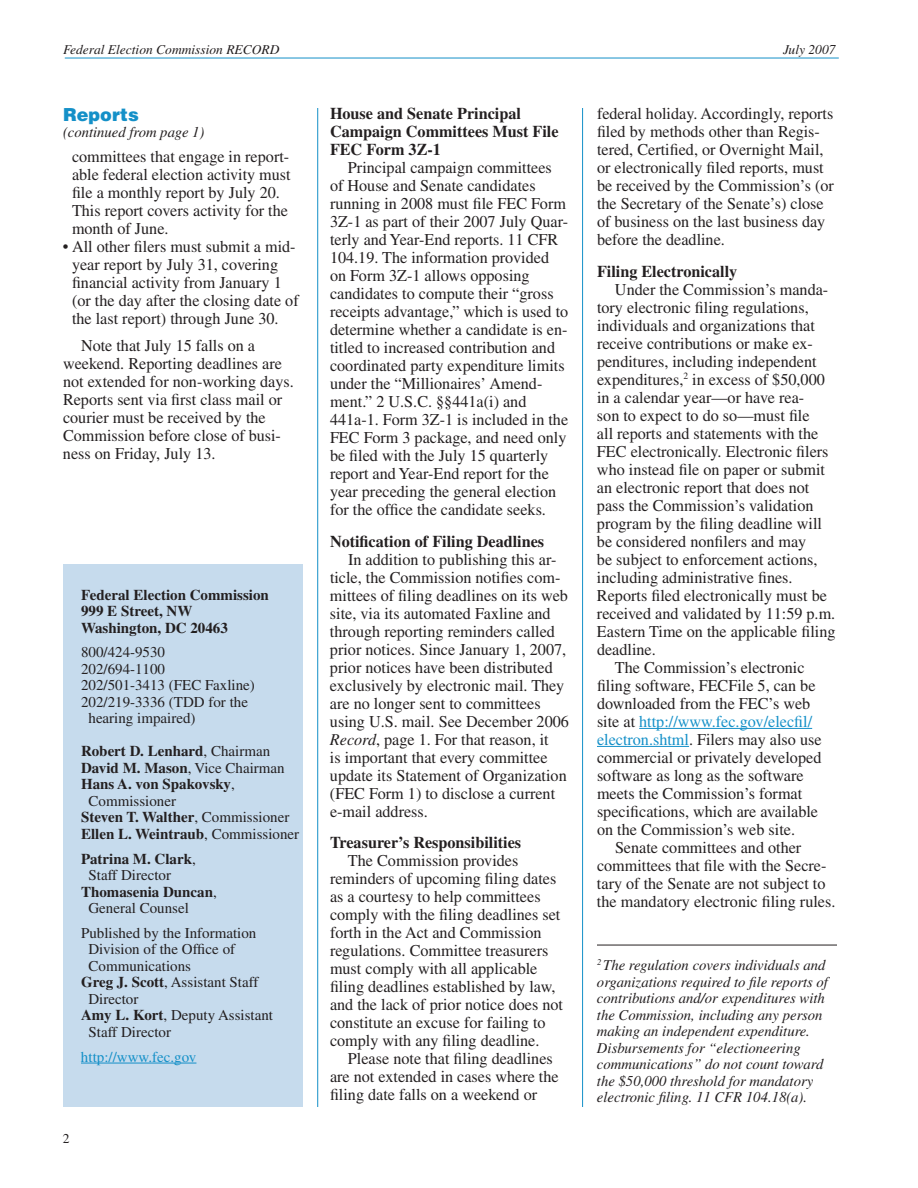
<style>
.page{position:relative;width:918px;height:1188px;background:#fff}
.page>*{position:absolute;margin:0;border:0;box-sizing:border-box;transform-origin:0 0}
.t1{font:900 18px "Helvetica LT Std";color:#1490c8}
.t2{font:16.5px/18px "Times LT Std";color:#231f20}
.t3{font:700 16.5px/18px "Times LT Std";color:#231f20}
.t4{font:16.5px "Times LT Std";color:#1490c8}
.t5{font:italic 15px/16.5px "Times LT Std";color:#231f20}
.t6{font:15px "Times LT Std";color:#231f20}
.t7{font:700 15px/16.5px "Times LT Std";color:#231f20}
.t8{font:15px "Times LT Std";color:#1490c8}
.t9{font:italic 13.5px "Times LT Std";color:#231f20}
.t10{font:13.5px "Times LT Std";color:#231f20}
.s1{font-weight:400}
.s2{font-weight:700}
.s3{font-style:italic}
.s4{color:#231f20}
.s5{color:#1490c8}
</style>
<div class="page">
<hr style="left:317px;top:108px;width:1px;height:999px;background:#1490c8">
<hr style="left:582px;top:108px;width:1px;height:999px;background:#1490c8">
<hr style="left:65px;top:58px;width:774px;height:1px;background:#1490c8">
<div style="left:63px;top:564px;width:240px;height:543px;background:#c6dbed"></div>
<hr style="left:81px;top:1063px;width:115px;height:1px;background:#1490c8">
<hr style="left:639px;top:728px;width:173px;height:1px;background:#1490c8">
<hr style="left:597px;top:746px;width:92px;height:1px;background:#1490c8">
<hr style="left:597px;top:945px;width:240px;height:1px;background:#231f20">
<p class="t9" style="left:63px;top:42px;width:218px">Federal Election Commission RECORD</p>
<p class="t9" style="left:783px;top:42px;width:54px">July 2007</p>
<p class="t1" style="left:63px;top:103px;width:77px">Reports</p>
<p class="t5" style="left:63px;top:124px;width:143px">(continued from page 1)</p>
<p class="t2" style="left:72px;top:148px;width:220px">committees that engage in report&shy;able federal election activity must file a monthly report by July 20.<br>This report covers activity for the month of June.</p>
<p class="t2" style="left:72px;top:238px;width:228px;text-indent:-9px">• All other filers must submit a mid&shy;year report by July 31, covering financial activity from January 1 (or the day after the closing date of the last report) through June 30.</p>
<p class="t2" style="left:63px;top:336px;width:232px;text-indent:18px">Note that July 15 falls on a weekend. Reporting deadlines are not extended for non-working days.<br>Reports sent via first class mail or courier must be received by the<br>Commission before close of busi&shy;ness on Friday, July 13.</p>
<p class="t7" style="left:81px;top:586px;width:189px">Federal Election Commission<br>999 E Street, NW<br>Washington, DC 20463</p>
<p class="t6" style="left:81px;top:644px;width:86px">800/424-9530</p>
<p class="t6" style="left:81px;top:660px;width:86px">202/694-1100</p>
<p class="t6" style="left:81px;top:677px;width:175px">202/501-3413 (FEC Faxline)</p>
<p class="t6" style="left:81px;top:693px;width:169px">202/219-3336 (TDD for the</p>
<p class="t6" style="left:88px;top:710px;width:109px">hearing impaired)</p>
<p class="t7" style="left:81px;top:743px;width:191px">Robert D. Lenhard<span class="s1">, Chairman</span></p>
<p class="t6" style="left:81px;top:759px;width:205px"><span class="s2">David M. Mason</span>, Vice Chairman</p>
<p class="t7" style="left:81px;top:776px;width:155px">Hans A. von Spakovsky<span class="s1">,</span></p>
<p class="t6" style="left:88px;top:792px;width:89px">Commissioner</p>
<p class="t7" style="left:81px;top:809px;width:210px">Steven T. Walther<span class="s1">, Commissioner</span></p>
<p class="t7" style="left:81px;top:825px;width:220px">Ellen L. Weintraub<span class="s1">, Commissioner</span></p>
<p class="t7" style="left:81px;top:850px;width:116px">Patrina M. Clark<span class="s1">,</span></p>
<p class="t6" style="left:88px;top:867px;width:84px">Staff Director</p>
<p class="t7" style="left:81px;top:883px;width:137px">Thomasenia Duncan<span class="s1">,</span></p>
<p class="t6" style="left:88px;top:900px;width:102px">General Counsel</p>
<p class="t6" style="left:81px;top:924px;width:177px">Published by the Information</p>
<p class="t6" style="left:88px;top:941px;width:148px">Division of the Office of</p>
<p class="t6" style="left:88px;top:957px;width:104px">Communications</p>
<p class="t6" style="left:81px;top:974px;width:179px"><span class="s2">Greg J. Scott</span>, Assistant Staff</p>
<p class="t6" style="left:88px;top:990px;width:51px">Director</p>
<p class="t6" style="left:81px;top:1007px;width:194px"><span class="s2">Amy L. Kort</span>, Deputy Assistant</p>
<p class="t6" style="left:88px;top:1023px;width:84px">Staff Director</p>
<p class="t8" style="left:81px;top:1048px;width:117px">http://www.fec.gov</p>
<p class="t10" style="left:63px;top:1131px;width:8px">2</p>
<p class="t3" style="left:330px;top:104px;width:230px">House and Senate Principal<br>Campaign Committees Must File<br>FEC Form 3Z-1</p>
<p class="t2" style="left:330px;top:159px;width:240px;text-indent:18px">Principal campaign committees of House and Senate candidates running in 2008 must file FEC Form 3Z-1 as part of their 2007 July Quar&shy;terly and Year-End reports. 11 CFR 104.19. The information provided on Form 3Z-1 allows opposing candidates to compute their “gross receipts advantage,” which is used to determine whether a candidate is en&shy;titled to increased contribution and coordinated party expenditure limits under the “Millionaires’ Amend&shy;ment.” 2 U.S.C. §§441a(i) and 441a-1. Form 3Z-1 is included in the FEC Form 3 package, and need only be filed with the July 15 quarterly report and Year-End report for the year preceding the general election for the office the candidate seeks.</p>
<p class="t3" style="left:330px;top:532px;width:216px">Notification of Filing Deadlines</p>
<p class="t2" style="left:330px;top:550px;width:240px;text-indent:18px">In addition to publishing this ar&shy;ticle, the Commission notifies com&shy;mittees of filing deadlines on its web site, via its automated Faxline and through reporting reminders called prior notices. Since January 1, 2007, prior notices have been distributed exclusively by electronic mail. They are no longer sent to committees using U.S. mail. See December 2006<br><span class="s3">Record</span>, page 1. For that reason, it<br>is important that every committee update its Statement of Organization (FEC Form 1) to disclose a current e-mail address.</p>
<p class="t3" style="left:330px;top:833px;width:193px">Treasurer’s Responsibilities</p>
<p class="t2" style="left:330px;top:852px;width:235px;text-indent:18px">The Commission provides reminders of upcoming filing dates as a courtesy to help committees comply with the filing deadlines set forth in the Act and Commission regulations. Committee treasurers must comply with all applicable filing deadlines established by law, and the lack of prior notice does not constitute an excuse for failing to comply with any filing deadline.</p>
<p class="t2" style="left:330px;top:1050px;width:230px;text-indent:18px">Please note that filing deadlines are not extended in cases where the filing date falls on a weekend or</p>
<p class="t2" style="left:597px;top:105px;width:238px">federal holiday. Accordingly, reports filed by methods other than Regis&shy;tered, Certified, or Overnight Mail, or electronically filed reports, must be received by the Commission’s (or the Secretary of the Senate’s) close of business on the last business day before the deadline.</p>
<p class="t3" style="left:597px;top:262px;width:142px">Filing Electronically</p>
<p class="t2" style="left:615px;top:280px;width:215px">Under the Commission’s manda-</p>
<p class="t2" style="left:597px;top:298px;width:213px">tory electronic filing regulations,</p>
<p class="t2" style="left:597px;top:316px;width:219px">individuals and organizations that</p>
<p class="t2" style="left:597px;top:334px;width:217px">receive contributions or make ex-</p>
<p class="t2" style="left:597px;top:352px;width:221px">penditures, including independent</p>
<p class="t2" style="left:597px;top:370px;width:229px">expenditures,<sup>2</sup> in excess of $50,000</p>
<p class="t2" style="left:597px;top:388px;width:209px">in a calendar year—or have rea-</p>
<p class="t2" style="left:597px;top:406px;width:214px">son to expect to do so—must file</p>
<p class="t2" style="left:597px;top:424px;width:223px">all reports and statements with the</p>
<p class="t2" style="left:597px;top:442px;width:233px">FEC electronically. Electronic filers</p>
<p class="t2" style="left:597px;top:460px;width:230px">who instead file on paper or submit</p>
<p class="t2" style="left:597px;top:478px;width:214px">an electronic report that does not</p>
<p class="t2" style="left:597px;top:496px;width:218px">pass the Commission’s validation</p>
<p class="t2" style="left:597px;top:514px;width:227px">program by the filing deadline will</p>
<p class="t2" style="left:597px;top:532px;width:211px">be considered nonfilers and may</p>
<p class="t2" style="left:597px;top:550px;width:222px">be subject to enforcement actions,</p>
<p class="t2" style="left:597px;top:568px;width:197px">including administrative fines.</p>
<p class="t2" style="left:597px;top:586px;width:231px">Reports filed electronically must be</p>
<p class="t2" style="left:597px;top:604px;width:240px">received and validated by 11:59 p.m.</p>
<p class="t2" style="left:597px;top:622px;width:240px">Eastern Time on the applicable filing</p>
<p class="t2" style="left:597px;top:640px;width:60px">deadline.</p>
<p class="t2" style="left:615px;top:658px;width:191px">The Commission’s electronic</p>
<p class="t2" style="left:597px;top:676px;width:220px">filing software, FECFile 5, can be</p>
<p class="t2" style="left:597px;top:694px;width:215px">downloaded from the FEC’s web</p>
<p class="t4" style="left:597px;top:712px;width:217px"><span class="s4">site at</span> http://www.fec.gov/elecfil/</p>
<p class="t2" style="left:597px;top:730px;width:226px"><span class="s5">electron.shtml</span>. Filers may also use</p>
<p class="t2" style="left:597px;top:748px;width:226px">commercial or privately developed</p>
<p class="t2" style="left:597px;top:766px;width:208px">software as long as the software</p>
<p class="t2" style="left:597px;top:784px;width:207px">meets the Commission’s format</p>
<p class="t2" style="left:597px;top:802px;width:223px">specifications, which are available</p>
<p class="t2" style="left:597px;top:820px;width:200px">on the Commission’s web site.</p>
<p class="t2" style="left:615px;top:838px;width:188px">Senate committees and other</p>
<p class="t2" style="left:597px;top:856px;width:231px">committees that file with the Secre-</p>
<p class="t2" style="left:597px;top:874px;width:230px">tary of the Senate are not subject to</p>
<p class="t2" style="left:597px;top:892px;width:240px">the mandatory electronic filing rules.</p>
<p class="t5" style="left:597px;top:957px;width:232px"><sup>2</sup> The regulation covers individuals and organizations required to file reports of contributions and/or expenditures with the Commission, including any person making an independent expenditure.<br>Disbursements for “electioneering communications” do not count toward the $50,000 threshold for mandatory electronic filing. 11 CFR 104.18(a).</p>
</div>
